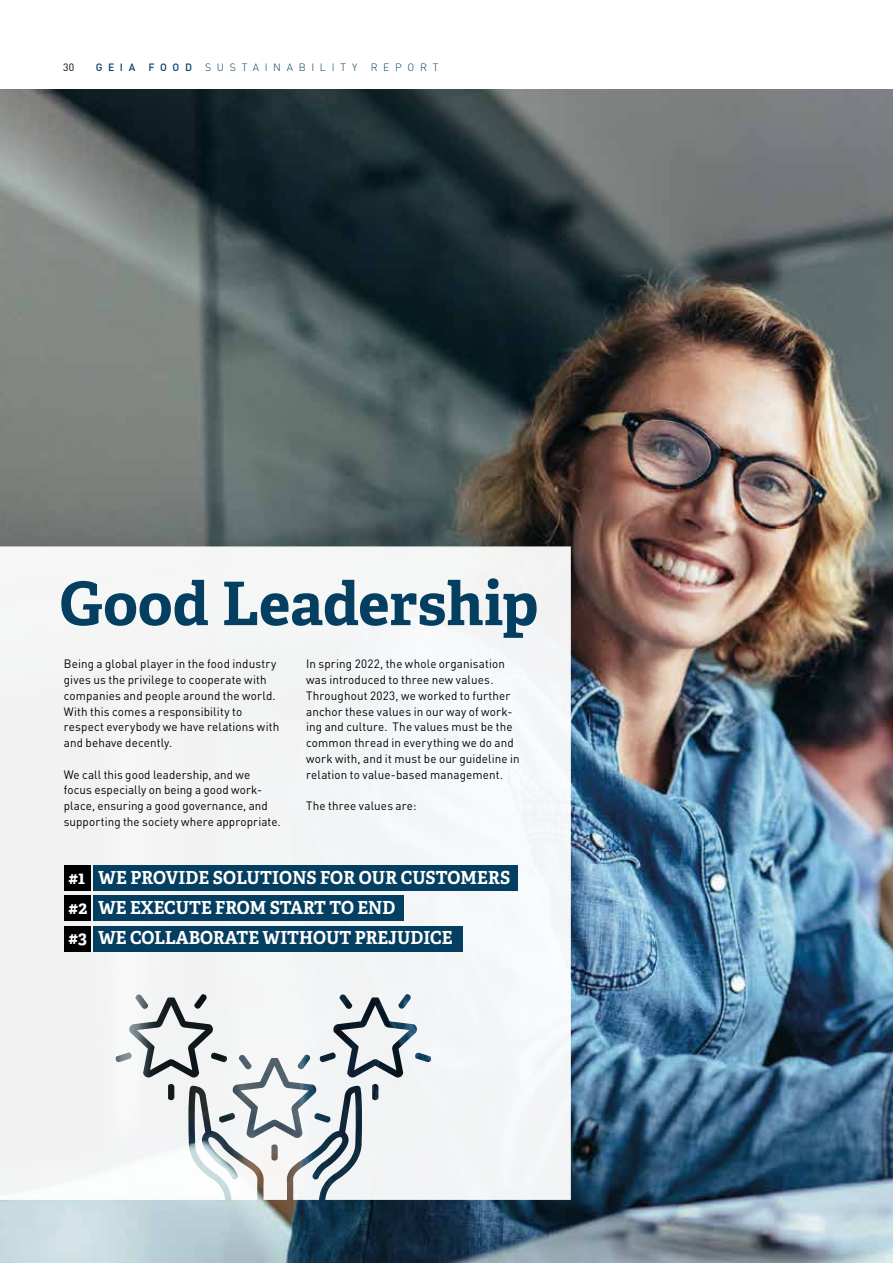
<style>
.page{position:relative;width:893px;height:1263px;background:#fff}
.page>*{position:absolute;margin:0;border:0;box-sizing:border-box;transform-origin:0 0}
.t1{font:700 60px "Adelle";color:#043e60}
.t2{font:700 18px/30px "Adelle";color:#fff;scale:.95 1}
.t3{font:12px/15.8px "DIN Pro";letter-spacing:.01em;color:#000}
.t4{font:300 10.5px "DIN Pro";letter-spacing:.545em;color:#043e60}
.t5{font:500 10.5px "DIN Pro";letter-spacing:.53em;color:#043e60}
.t6{font:10.5px "DIN Pro";color:#000}
</style>
<div class="page">
<img style="left:0;top:89px;width:893px;height:1174px">
<div style="left:0;top:546px;width:571px;height:654px;background:#f3f5f5"></div>
<div style="left:64px;top:865px;width:26px;height:25px;background:#000"></div>
<div style="left:64px;top:895px;width:26px;height:25px;background:#000"></div>
<div style="left:93px;top:865px;width:425px;height:25px;background:#043e60"></div>
<div style="left:93px;top:895px;width:311px;height:25px;background:#043e60"></div>
<div style="left:93px;top:926px;width:370px;height:25px;background:#043e60"></div>
<div style="left:64px;top:926px;width:26px;height:25px;background:#000"></div>
<p class="t6" style="left:63px;top:60px;width:13px">30</p>
<p class="t5" style="left:96px;top:60px;width:41px">GEIA</p>
<p class="t5" style="left:148px;top:60px;width:45px">FOOD</p>
<p class="t4" style="left:205px;top:60px;width:154px">SUSTAINABILITY</p>
<p class="t4" style="left:371px;top:60px;width:69px">REPORT</p>
<h1 class="t1" style="left:60px;top:565px;width:481px">Good Leadership</h1>
<p class="t3" style="left:64px;top:656px;width:217px">Being a global player in the food industry gives us the privilege to cooperate with companies and people around the world.<br>With this comes a responsibility to respect everybody we have relations with and behave decently.</p>
<p class="t3" style="left:64px;top:766px;width:218px">We call this good leadership, and we focus especially on being a good work&shy;place, ensuring a good governance, and supporting the society where appropriate.</p>
<p class="t3" style="left:306px;top:655px;width:215px">In spring 2022, the whole organisation was introduced to three new values.<br>Throughout 2023, we worked to further anchor these values in our way of work&shy;ing and culture. The values must be the common thread in everything we do and work with, and it must be our guideline in relation to value-based management.</p>
<p class="t3" style="left:306px;top:797px;width:112px">The three values are:</p>
<h2 class="t2" style="left:68px;top:863px;width:467px">#1 WE PROVIDE SOLUTIONS FOR OUR CUSTOMERS #2 WE EXECUTE FROM START TO END<br>#3 WE COLLABORATE WITHOUT PREJUDICE</h2>
</div>
